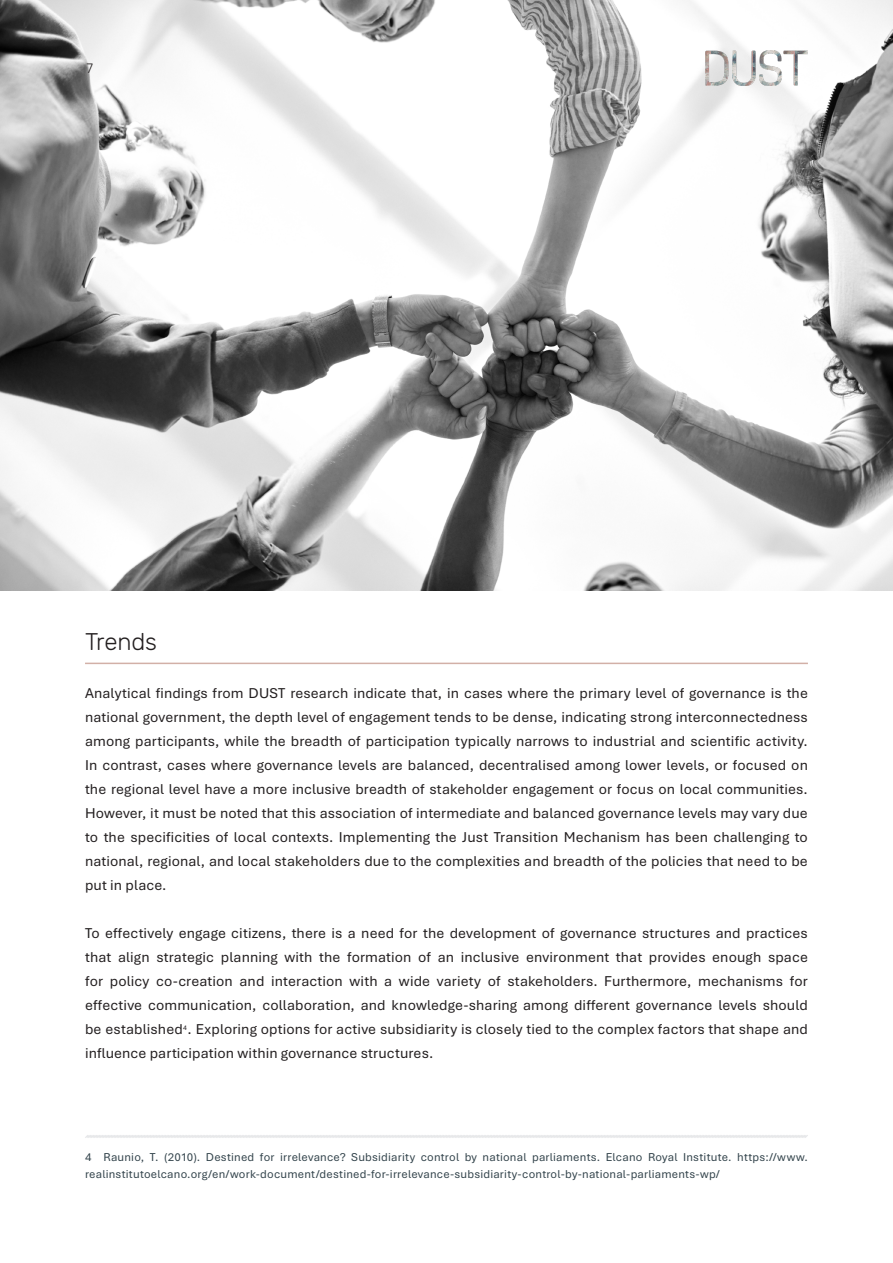
<style>
.page{position:relative;width:893px;height:1263px;background:#fff}
.page>*{position:absolute;margin:0;border:0;box-sizing:border-box;transform-origin:0 0}
.t1{font:300 24px "Hezaedrus";letter-spacing:-.005em;color:#231f20}
.t2{font:15px/24px "Bierstadt";letter-spacing:.005em;color:#231f20;text-align:justify}
.t3{font:300 13.5px "Hezaedrus";color:#231f20}
.Foot_Notes{font:12px/16.5px "Bierstadt";letter-spacing:.015em;color:#33444c}
</style>
<div class="page">
<img style="left:0;top:0;width:893px;height:590px">
<img style="left:705px;top:51px;width:103px;height:35px">
<hr style="left:85px;top:663px;width:723px;height:1px;background:#d2b0a7">
<hr style="left:85px;top:1135px;width:723px;height:3px;background:#eaebed">
<p class="t3" style="left:85px;top:61px;width:11px">7</p>
<h3 class="t1" style="left:85px;top:628px;width:73px">Trends</h3>
<p class="t2" style="left:85px;top:681px;width:724px">Analytical findings from DUST research indicate that, in cases where the primary level of governance is the national government, the depth level of engagement tends to be dense, indicating strong interconnectedness among participants, while the breadth of participation typically narrows to industrial and scientific activity.<br>In contrast, cases where governance levels are balanced, decentralised among lower levels, or focused on the regional level have a more inclusive breadth of stakeholder engagement or focus on local communities.<br>However, it must be noted that this association of intermediate and balanced governance levels may vary due to the specificities of local contexts. Implementing the Just Transition Mechanism has been challenging to national, regional, and local stakeholders due to the complexities and breadth of the policies that need to be put in place.</p>
<p class="t2" style="left:85px;top:921px;width:724px">To effectively engage citizens, there is a need for the development of governance structures and practices that align strategic planning with the formation of an inclusive environment that provides enough space for policy co-creation and interaction with a wide variety of stakeholders. Furthermore, mechanisms for effective communication, collaboration, and knowledge-sharing among different governance levels should be established<sup>4</sup>. Exploring options for active subsidiarity is closely tied to the complex factors that shape and influence participation within governance structures.</p>
<p class="Foot_Notes" style="left:85px;top:1149px;width:724px">4 Raunio, T. (2010). Destined for irrelevance? Subsidiarity control by national parliaments. Elcano Royal Institute. https://www. realinstitutoelcano.org/en/work-document/destined-for-irrelevance-subsidiarity-control-by-national-parliaments-wp/</p>
</div>
